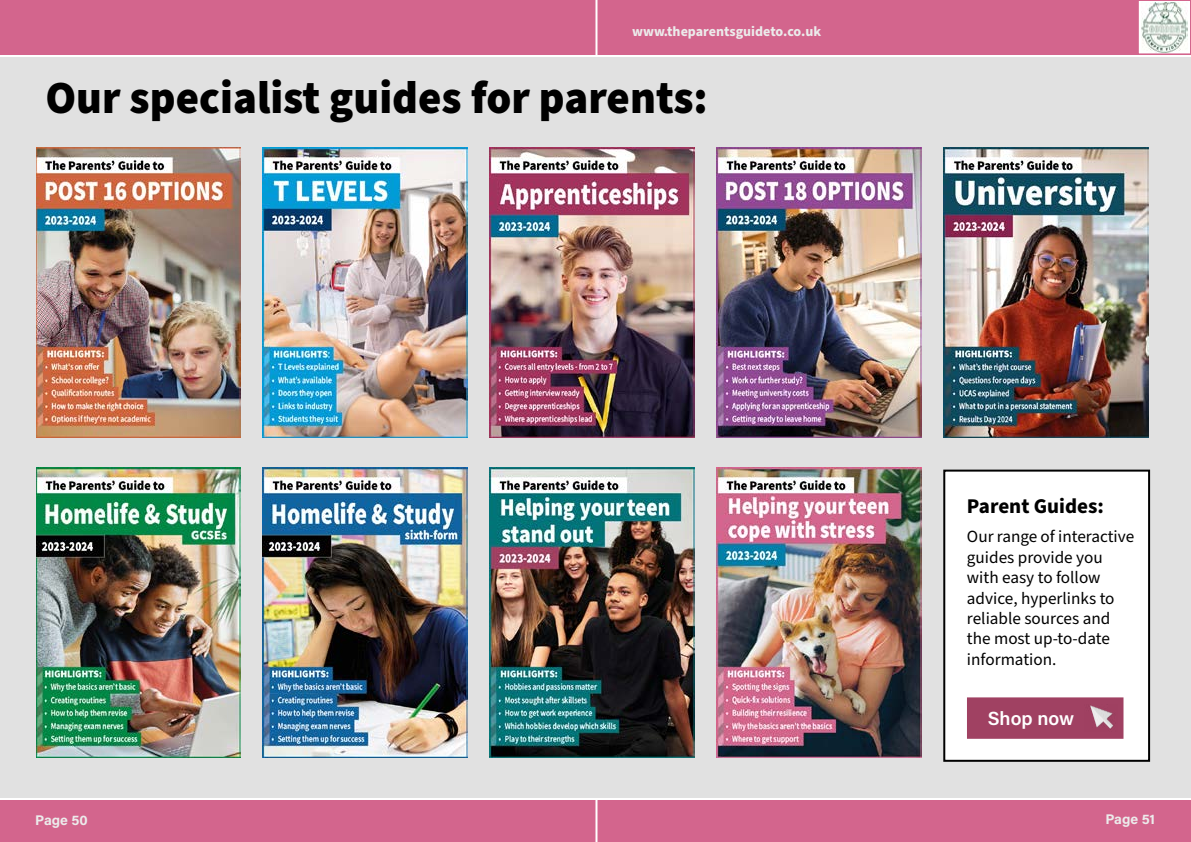
<style>
.page{position:relative;width:1191px;height:842px;background:#fff}
.page>*{position:absolute;margin:0;border:0;box-sizing:border-box;transform-origin:0 0}
.t1{font:900 46px "Source Sans Pro";color:#000}
.t2{font:700 21px "Source Sans Pro";color:#000}
.t3{font:600 19px "Acumin Pro";color:#fff}
.t4{font:17px/20.4px "Source Sans Pro";color:#000}
.t5{font:700 14px "Source Sans Pro";color:#ecebeb}
.t6{font:700 14px "Acumin Pro";color:#ecebeb}
</style>
<div class="page">
<div style="left:0;top:0;width:1191px;height:55px;background:#d3658d"></div>
<div style="left:0;top:800px;width:1191px;height:41px;background:#d3658d"></div>
<hr style="left:595px;top:0;width:2px;height:842px;background:#fff">
<div style="left:1138px;top:0;width:52px;height:54px;background:#fff"></div>
<img style="left:1141px;top:3px;width:46px;height:49px">
<div style="left:1137px;top:0;width:54px;height:54px;border:1px solid #d3658d"></div>
<div style="left:0;top:57px;width:1191px;height:740px;background:#e1e1e1"></div>
<img style="left:36px;top:147px;width:205px;height:291px">
<img style="left:263px;top:147px;width:205px;height:291px">
<img style="left:36px;top:468px;width:205px;height:290px">
<img style="left:263px;top:468px;width:205px;height:290px">
<img style="left:490px;top:147px;width:204px;height:291px">
<img style="left:716px;top:147px;width:205px;height:291px">
<img style="left:490px;top:468px;width:204px;height:290px">
<img style="left:716px;top:468px;width:205px;height:290px">
<img style="left:943px;top:147px;width:205px;height:291px">
<div style="left:944px;top:471px;width:205px;height:290px;background:#fff"></div>
<div style="left:943px;top:470px;width:207px;height:292px;border:2px solid #000"></div>
<div style="left:968px;top:699px;width:154px;height:38px;background:#a04162"></div>
<div style="left:967px;top:697px;width:156px;height:42px;border:3px solid #a04162"></div>
<img style="left:1090px;top:705px;width:23px;height:25px">
<p class="t5" style="left:632px;top:22px;width:190px">www.theparentsguideto.co.uk</p>
<h1 class="t1" style="left:45px;top:66px;width:664px">Our specialist guides for parents:</h1>
<p class="t2" style="left:967px;top:492px;width:138px">Parent Guides:</p>
<p class="t4" style="left:967px;top:527px;width:169px">Our range of interactive guides provide you with easy to follow advice, hyperlinks to reliable sources and the most up-to-date information.</p>
<p class="t3" style="left:987px;top:705px;width:88px">Shop now</p>
<p class="t6" style="left:35px;top:810px;width:54px">Page 50</p>
<p class="t6" style="left:1105px;top:809px;width:51px">Page 51</p>
</div>
